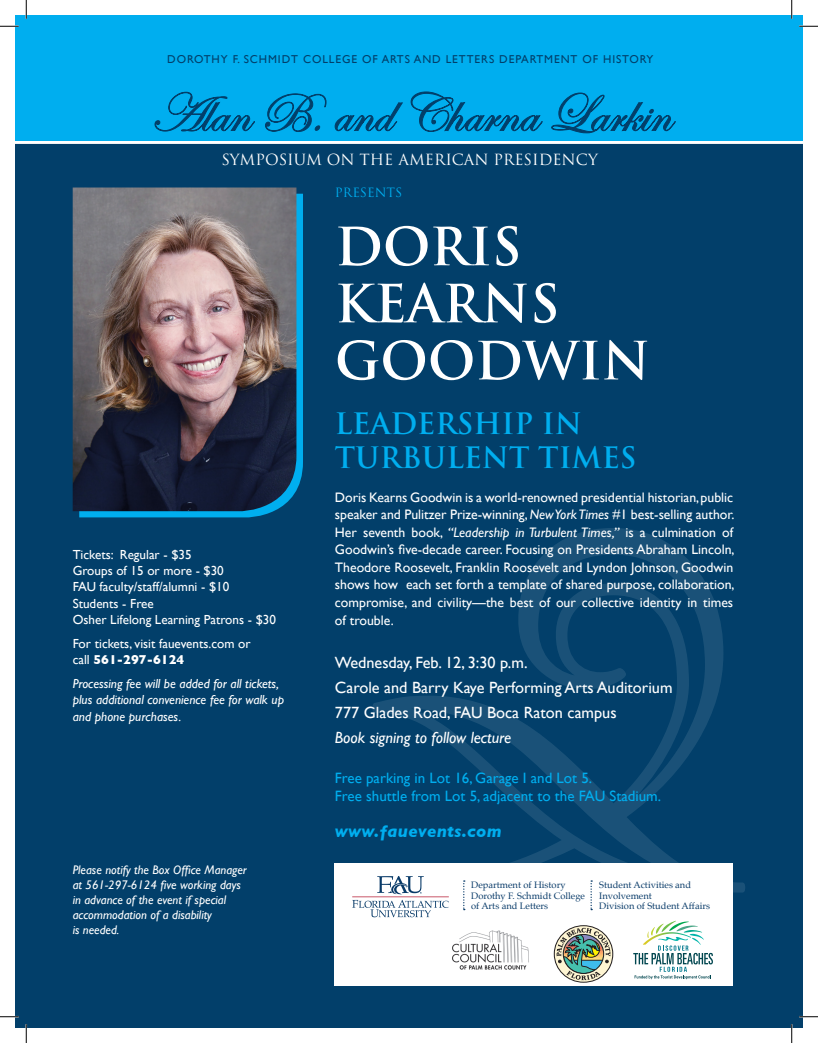
<style>
.page{position:relative;width:818px;height:1043px;background:#fff}
.page>*{position:absolute;margin:0;border:0;box-sizing:border-box;transform-origin:0 0}
.t1{font:55px "Edwardian Script ITC";color:#023f6a}
.t2{font:700 51.25px/57px "Trajan";color:#fff}
.t3{font:700 28.75px/33.8px "Trajan";color:#00aeef}
.t4{font:italic 700 16.88px "Gill Sans";letter-spacing:.02em;color:#00aeef}
.t5{font:16.25px "Gill Sans";color:#fff}
.t6{font:italic 16.25px "Gill Sans";color:#fff}
.t7{font:15px/18px "Gill Sans";color:#00aeef}
.t8{font:15px "Trajan";color:#fff}
.t9{font:13.75px/17.5px "Gill Sans";color:#fff;text-align:justify}
.t10{font:13.12px/16.2px "Gill Sans";color:#fff}
.t11{font:italic 13.12px/16.2px "Gill Sans";color:#fff}
.t12{font:italic 12.5px/15px "Gill Sans";color:#fff}
.t13{font:12.5px "Trajan";color:#00aeef}
.t14{font:11.38px "Gill Sans";letter-spacing:.08em;color:#023f6a}
.t15{font:9.38px/10.6px "Palatino";color:#083a68}
.s1{font-weight:700}
.s2{font-style:italic}
</style>
<div class="page">
<div style="left:15px;top:144px;width:787px;height:884px;background:#023f6a"></div>
<div style="left:15px;top:15px;width:787px;height:125px;background:#00aeef"></div>
<svg style="left:154px;top:92px;width:101px;height:49px"></svg>
<svg style="left:265px;top:93px;width:61px;height:39px"></svg>
<svg style="left:334px;top:102px;width:69px;height:39px"></svg>
<svg style="left:410px;top:91px;width:132px;height:50px"></svg>
<svg style="left:551px;top:92px;width:124px;height:49px"></svg>
<svg style="left:79px;top:194px;width:224px;height:323px;fill:#00aeef"></svg>
<img style="left:73px;top:187px;width:223px;height:324px">
<div style="left:334px;top:863px;width:399px;height:123px;background:#fff"></div>
<svg style="left:352px;top:896px;width:96px;height:21px"></svg>
<svg style="left:463px;top:897px;width:2px;height:13px"></svg>
<svg style="left:590px;top:897px;width:2px;height:13px"></svg>
<img style="left:452px;top:930px;width:77px;height:40px">
<div style="left:554px;top:925px;width:59px;height:57px;border:1px solid #231f20;border-radius:50%"></div>
<svg style="left:556px;top:927px;width:54px;height:53px"></svg>
<svg style="left:633px;top:920px;width:80px;height:59px"></svg>
<svg style="left:0;top:25px;width:19px;height:2px"></svg>
<svg style="left:799px;top:25px;width:19px;height:2px"></svg>
<svg style="left:0;top:1015px;width:19px;height:2px"></svg>
<svg style="left:799px;top:1015px;width:19px;height:2px"></svg>
<svg style="left:25px;top:0;width:2px;height:19px"></svg>
<svg style="left:25px;top:1024px;width:2px;height:18px"></svg>
<svg style="left:790px;top:0;width:2px;height:19px"></svg>
<svg style="left:790px;top:1024px;width:2px;height:18px"></svg>
<svg style="left:372px;top:528px;width:373px;height:369px"></svg>
<p class="t14" style="left:167px;top:52px;width:487px">DOROTHY F. SCHMIDT COLLEGE OF ARTS AND LETTERS DEPARTMENT OF HISTORY</p>
<p class="t1" style="left:150px;top:83px;width:521px">Alan B. and Charna Larkin</p>
<p class="t8" style="left:221px;top:150px;width:378px">SYMPOSIUM ON THE AMERICAN PRESIDENCY</p>
<p class="t13" style="left:335px;top:185px;width:69px">PRESENTS</p>
<p class="t10" style="left:73px;top:546px;width:120px">Tickets: Regular - $35</p>
<p class="t10" style="left:73px;top:562px;width:158px">Groups of 15 or more - $30<br>FAU faculty/staff/alumni - $10</p>
<p class="t10" style="left:73px;top:595px;width:83px">Students - Free</p>
<p class="t10" style="left:73px;top:611px;width:205px">Osher Lifelong Learning Patrons - $30</p>
<p class="t10" style="left:73px;top:635px;width:179px">For tickets, visit fauevents.com or call <span class="s1">561-297-6124</span></p>
<p class="t11" style="left:73px;top:675px;width:213px">Processing fee will be added for all tickets, plus additional convenience fee for walk up and phone purchases.</p>
<p class="t12" style="left:73px;top:862px;width:176px">Please notify the Box Office Manager at 561-297-6124 five working days in advance of the event if special accommodation of a disability<br>is needed.</p>
<p class="t2" style="left:335px;top:218px;width:317px">DORIS<br>KEARNS<br>GOODWIN</p>
<p class="t3" style="left:335px;top:407px;width:303px">LEADERSHIP IN<br>TURBULENT TIMES</p>
<p class="t9" style="left:335px;top:488px;width:401px">Doris Kearns Goodwin is a world-renowned presidential historian, public speaker and Pulitzer Prize-winning, <span class="s2">New York Times</span> #1 best-selling author.<br>Her seventh book, <span class="s2">“Leadership in Turbulent Times,”</span> is a culmination of Goodwin’s five-decade career. Focusing on Presidents Abraham Lincoln, Theodore Roosevelt, Franklin Roosevelt and Lyndon Johnson, Goodwin shows how each set forth a template of shared purpose, collaboration, compromise, and civility—the best of our collective identity in times of trouble.</p>
<p class="t5" style="left:335px;top:652px;width:194px">Wednesday, Feb. 12, 3:30 p.m.</p>
<p class="t5" style="left:335px;top:677px;width:339px">Carole and Barry Kaye Performing Arts Auditorium</p>
<p class="t5" style="left:335px;top:702px;width:283px">777 Glades Road, FAU Boca Raton campus</p>
<p class="t6" style="left:335px;top:728px;width:178px">Book signing to follow lecture</p>
<p class="t7" style="left:335px;top:769px;width:327px">Free parking in Lot 16, Garage I and Lot 5.<br>Free shuttle from Lot 5, adjacent to the FAU Stadium.</p>
<p class="t4" style="left:335px;top:821px;width:168px">www.fauevents.com</p>
<p class="t15" style="left:471px;top:879px;width:115px">Department of History<br>Dorothy F. Schmidt College of Arts and Letters</p>
<p class="t15" style="left:599px;top:879px;width:112px">Student Activities and<br>Involvement<br>Division of Student Affairs</p>
</div>
